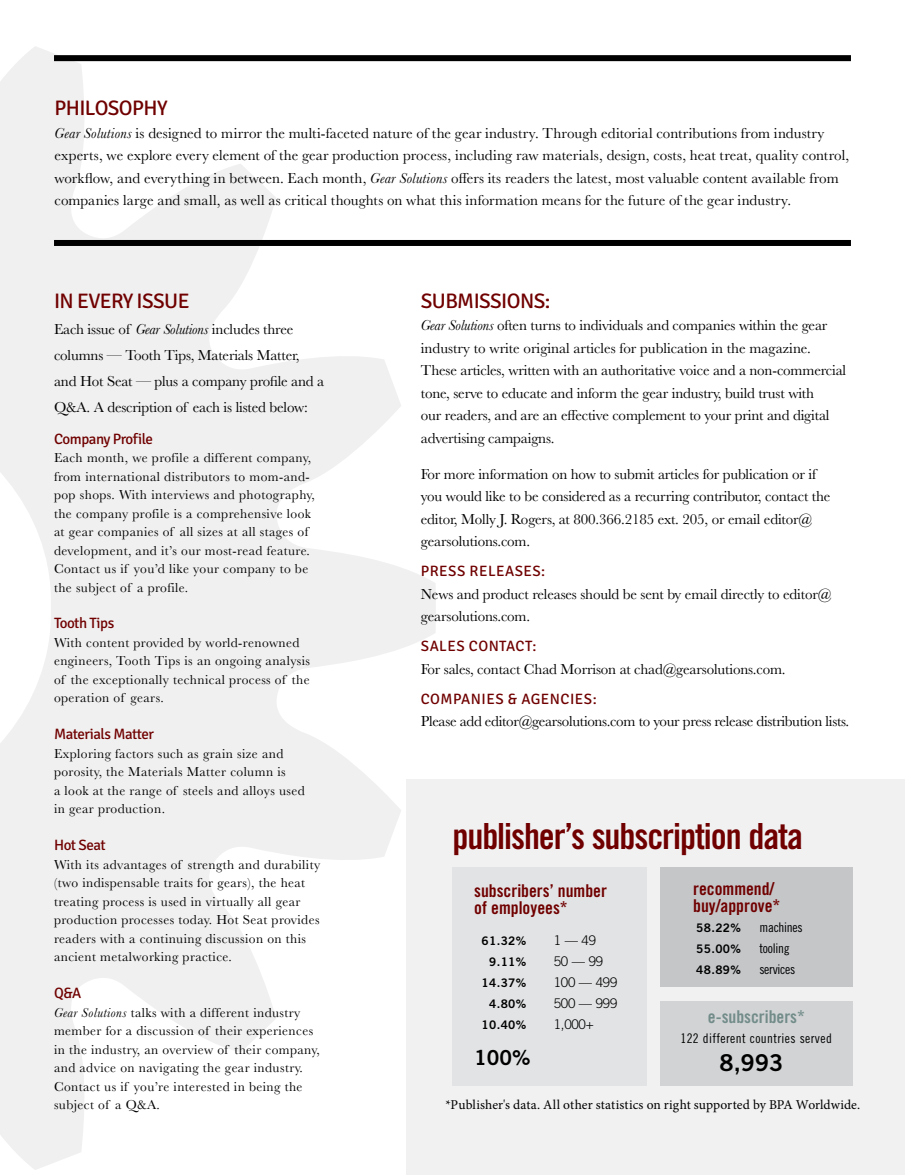
<style>
.page{position:relative;width:905px;height:1175px;background:#fff}
.page>*{position:absolute;margin:0;border:0;box-sizing:border-box;transform-origin:0 0}
.t1{font:36px "Trade Gothic Bold Cond Twenty";letter-spacing:-.03em;color:#700000}
.t2{font:23.1px "Trade Gothic Bold Two";color:#000}
.t3{font:21px "Signika";letter-spacing:-.03em;color:#700000}
.t4{font:20.7px "Trade Gothic Bold Two";color:#000}
.t5{font:17.7px/16.5px "Trade Gothic Bold Cond Twenty";color:#700000}
.t6{font:17.7px "Trade Gothic Bold Cond Twenty";color:#728c8a}
.t7{font:15px/22.5px "Baskerville";letter-spacing:-.01em;color:#000}
.t8{font:15px "Signika";letter-spacing:-.03em;color:#700000}
.t9{font:15px "Signika";letter-spacing:.03em;color:#700000}
.t10{font:13.5px/18.5px "Baskerville";letter-spacing:.03em;color:#000}
.t11{font:13.5px "Minion Pro";letter-spacing:.005em;color:#000}
.t12{font:300 13.35px "Trade Gothic";letter-spacing:-.02em;color:#000}
.t13{font:13.35px "Trade Gothic Cond Eighteen";letter-spacing:-.02em;color:#000}
.t14{font:13.2px "Trade Gothic Cond Eighteen";letter-spacing:.03em;color:#000}
.t15{font:11.85px "Trade Gothic Bold Two";letter-spacing:.03em;color:#000}
.s1{font-style:italic}
</style>
<div class="page">
<div style="left:406px;top:779px;width:498px;height:395px;background:#f1f1f2"></div>
<svg style="left:0;top:46px;width:436px;height:1124px;fill:#f0f0f0"></svg>
<div style="left:54px;top:240px;width:796px;height:6px;background:#000"></div>
<div style="left:54px;top:55px;width:796px;height:6px;background:#000"></div>
<div style="left:452px;top:867px;width:194px;height:218px;background:#e2e3e4"></div>
<div style="left:659px;top:1001px;width:193px;height:84px;background:#d1d3d4"></div>
<div style="left:659px;top:867px;width:193px;height:119px;background:#c4c6c8"></div>
<h3 class="t3" style="left:55px;top:96px;width:114px">PHILOSOPHY</h3>
<p class="t7" style="left:55px;top:122px;width:796px"><span class="s1">Gear Solutions</span> is designed to mirror the multi-faceted nature of the gear industry. Through editorial contributions from industry experts, we explore every element of the gear production process, including raw materials, design, costs, heat treat, quality control, workflow, and everything in between. Each month, <span class="s1">Gear Solutions</span> offers its readers the latest, most valuable content available from companies large and small, as well as critical thoughts on what this information means for the future of the gear industry.</p>
<h3 class="t3" style="left:54px;top:289px;width:137px">IN EVERY ISSUE</h3>
<p class="t7" style="left:54px;top:316px;width:272px;line-height:26px">Each issue of <span class="s1">Gear Solutions</span> includes three columns — Tooth Tips, Materials Matter, and Hot Seat — plus a company profile and a Q&amp;A. A description of each is listed below:</p>
<p class="t8" style="left:54px;top:430px;width:100px">Company Profile</p>
<p class="t10" style="left:54px;top:449px;width:262px">Each month, we profile a different company, from international distributors to mom-and&shy;pop shops. With interviews and photography, the company profile is a comprehensive look at gear companies of all sizes at all stages of development, and it’s our most-read feature.<br>Contact us if you’d like your company to be the subject of a profile.</p>
<p class="t8" style="left:54px;top:615px;width:62px">Tooth Tips</p>
<p class="t10" style="left:54px;top:633px;width:257px">With content provided by world-renowned engineers, Tooth Tips is an ongoing analysis of the exceptionally technical process of the operation of gears.</p>
<p class="t8" style="left:54px;top:726px;width:102px">Materials Matter</p>
<p class="t10" style="left:54px;top:744px;width:252px">Exploring factors such as grain size and porosity, the Materials Matter column is<br>a look at the range of steels and alloys used in gear production.</p>
<p class="t8" style="left:54px;top:836px;width:53px">Hot Seat</p>
<p class="t10" style="left:54px;top:855px;width:268px">With its advantages of strength and durability (two indispensable traits for gears), the heat treating process is used in virtually all gear production processes today. Hot Seat provides readers with a continuing discussion on this ancient metalworking practice.</p>
<p class="t8" style="left:54px;top:984px;width:29px">Q&amp;A</p>
<p class="t10" style="left:54px;top:1003px;width:267px"><span class="s1">Gear Solutions</span> talks with a different industry member for a discussion of their experiences in the industry, an overview of their company, and advice on navigating the gear industry.<br>Contact us if you’re interested in being the subject of a Q&amp;A.</p>
<h3 class="t3" style="left:421px;top:289px;width:131px">SUBMISSIONS:</h3>
<p class="t7" style="left:421px;top:314px;width:427px"><span class="s1">Gear Solutions</span> often turns to individuals and companies within the gear industry to write original articles for publication in the magazine.<br>These articles, written with an authoritative voice and a non-commercial tone, serve to educate and inform the gear industry, build trust with<br>our readers, and are an effective complement to your print and digital advertising campaigns.</p>
<p class="t7" style="left:421px;top:463px;width:411px">For more information on how to submit articles for publication or if you would like to be considered as a recurring contributor, contact the editor, Molly J. Rogers, at 800.366.2185 ext. 205, or email editor@ gearsolutions.com.</p>
<p class="t9" style="left:421px;top:563px;width:126px">PRESS RELEASES:</p>
<p class="t7" style="left:421px;top:583px;width:412px">News and product releases should be sent by email directly to editor@ gearsolutions.com.</p>
<p class="t9" style="left:421px;top:638px;width:117px">SALES CONTACT:</p>
<p class="t7" style="left:421px;top:658px;width:366px">For sales, contact Chad Morrison at chad@gearsolutions.com.</p>
<p class="t9" style="left:421px;top:690px;width:177px">COMPANIES &amp; AGENCIES:</p>
<p class="t7" style="left:421px;top:710px;width:430px">Please add editor@gearsolutions.com to your press release distribution lists.</p>
<h1 class="t1" style="left:452px;top:814px;width:352px">publisher’s subscription data</h1>
<p class="t5" style="left:474px;top:882px;width:134px">subscribers’ number of employees*</p>
<p class="t15" style="left:481px;top:933px;width:46px">61.32%</p>
<p class="t12" style="left:553px;top:932px;width:44px">1 — 49</p>
<p class="t15" style="left:489px;top:954px;width:39px">9.11%</p>
<p class="t12" style="left:553px;top:953px;width:51px">50 — 99</p>
<p class="t15" style="left:481px;top:975px;width:46px">14.37%</p>
<p class="t12" style="left:553px;top:974px;width:65px">100 — 499</p>
<p class="t15" style="left:489px;top:996px;width:39px">4.80%</p>
<p class="t12" style="left:553px;top:995px;width:65px">500 — 999</p>
<p class="t15" style="left:481px;top:1017px;width:46px">10.40%</p>
<p class="t12" style="left:553px;top:1016px;width:41px">1,000+</p>
<h3 class="t4" style="left:474px;top:1044px;width:58px">100%</h3>
<p class="t5" style="left:693px;top:880px;width:89px">recommend/ buy/approve*</p>
<p class="t15" style="left:696px;top:920px;width:46px">58.22%</p>
<p class="t13" style="left:759px;top:919px;width:45px">machines</p>
<p class="t15" style="left:696px;top:941px;width:46px">55.00%</p>
<p class="t13" style="left:759px;top:940px;width:32px">tooling</p>
<p class="t15" style="left:696px;top:962px;width:46px">48.89%</p>
<p class="t13" style="left:759px;top:961px;width:37px">services</p>
<p class="t6" style="left:708px;top:1006px;width:98px">e-subscribers*</p>
<h2 class="t2" style="left:719px;top:1048px;width:65px">8,993</h2>
<p class="t14" style="left:680px;top:1030px;width:153px">122 different countries served</p>
<p class="t11" style="left:445px;top:1095px;width:416px">*Publisher's data. All other statistics on right supported by BPA Worldwide.</p>
</div>
